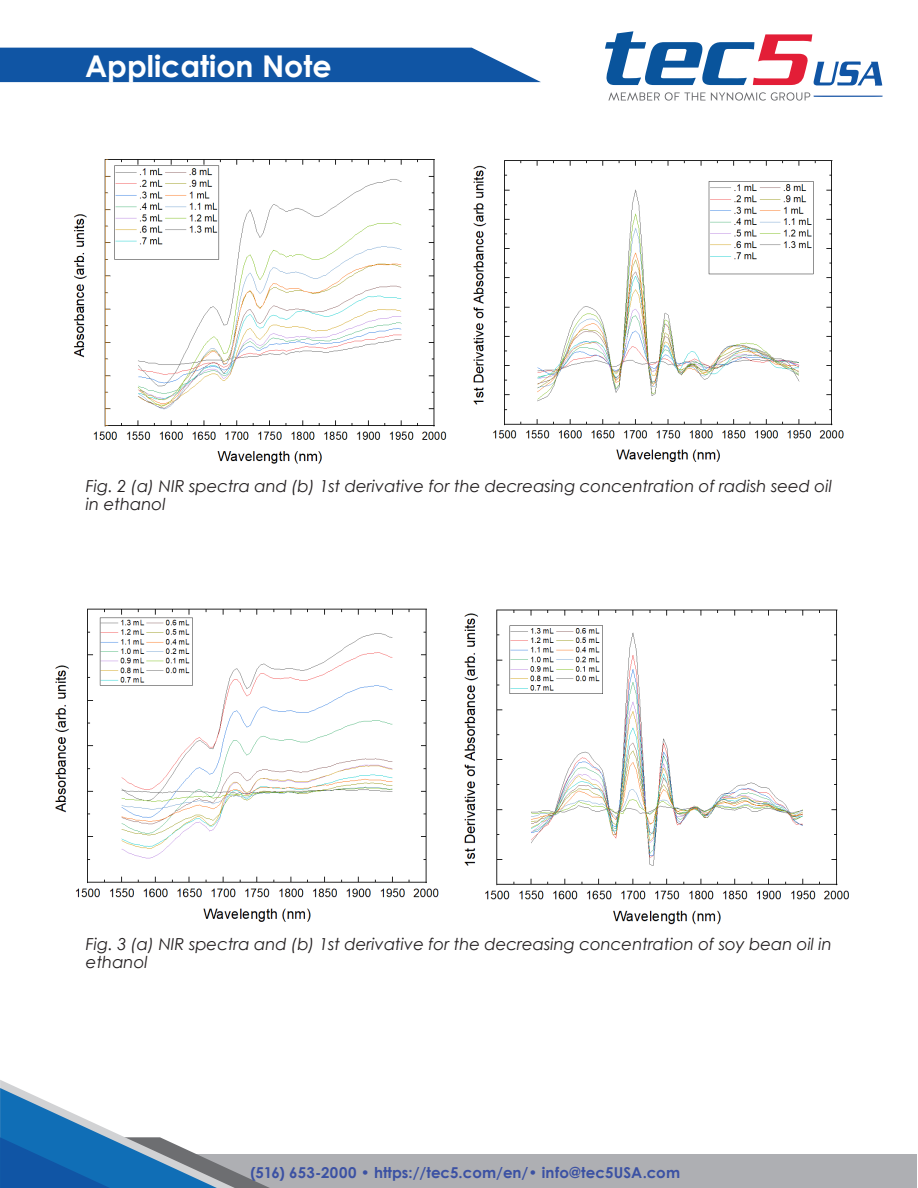
<style>
.page{position:relative;width:918px;height:1188px;background:#fff}
.page>*{position:absolute;margin:0;border:0;box-sizing:border-box;transform-origin:0 0}
.t1{font:700 30px "Century Gothic";color:#fff}
.t2{font:italic 16.5px/18px "Century Gothic";color:#231f20}
.t3{font:700 15px "Century Gothic";color:#3b51a3}
</style>
<div class="page">
<img style="left:73px;top:159px;width:374px;height:305px">
<img style="left:473px;top:160px;width:371px;height:302px">
<img style="left:55px;top:608px;width:384px;height:314px">
<img style="left:464px;top:609px;width:385px;height:316px">
<div style="left:0;top:1154px;width:917px;height:34px;background:#aeafb3"></div>
<svg style="left:0;top:1080px;width:270px;height:108px"></svg>
<div style="left:0;top:48px;width:541px;height:34px;background:#1055a4"></div>
<svg style="left:605px;top:31px;width:277px;height:55px"></svg>
<svg style="left:608px;top:92px;width:275px;height:9px"></svg>
<p class="t1" style="left:85px;top:43px;width:248px">Application Note</p>
<p class="t2" style="left:86px;top:477px;width:748px">Fig. 2 (a) NIR spectra and (b) 1st derivative for the decreasing concentration of radish seed oil in ethanol</p>
<p class="t2" style="left:86px;top:935px;width:748px">Fig. 3 (a) NIR spectra and (b) 1st derivative for the decreasing concentration of soy bean oil in ethanol</p>
<p class="t3" style="left:250px;top:1161px;width:431px">(516) 653-2000 • https://tec5.com/en/• info@tec5USA.com</p>
</div>
